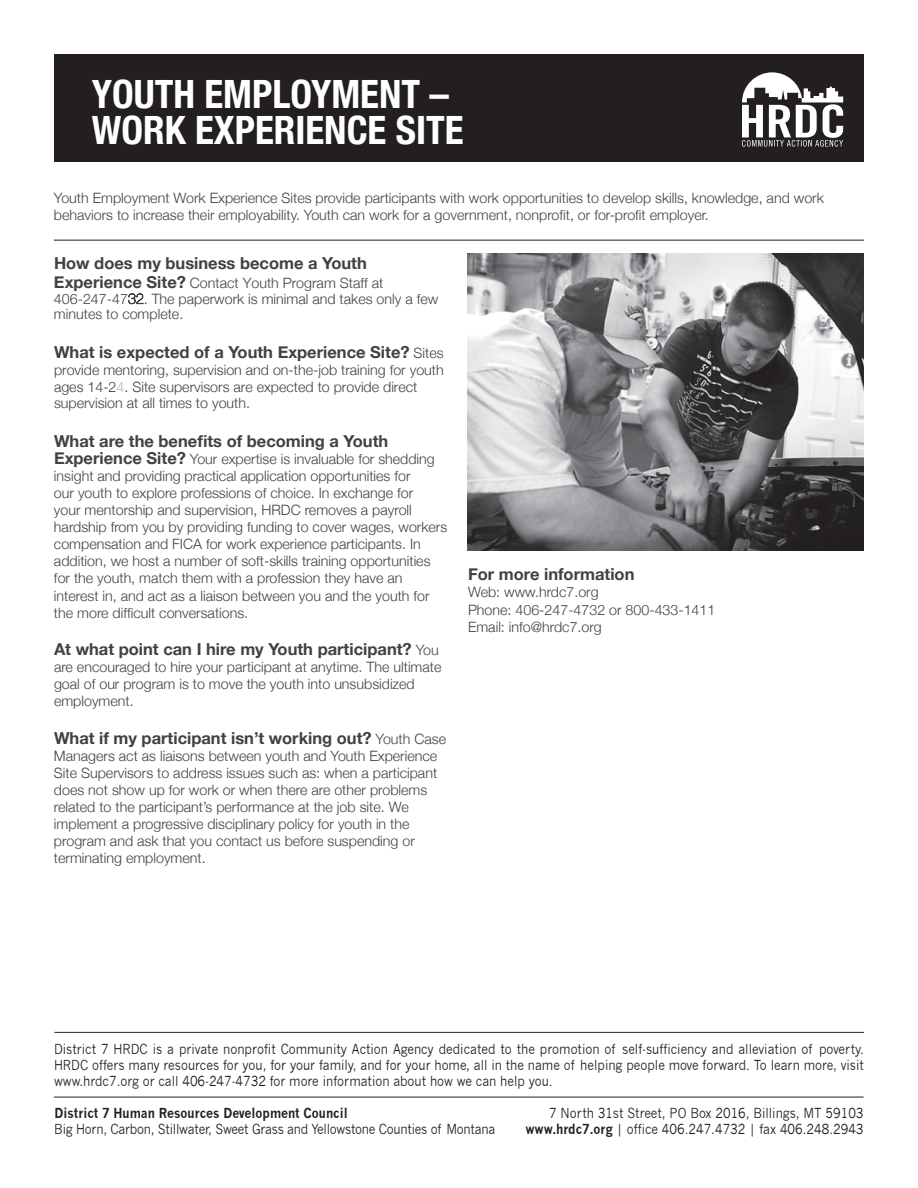
<style>
.page{position:relative;width:918px;height:1188px;background:#fff}
.page>*{position:absolute;margin:0;border:0;box-sizing:border-box;transform-origin:0 0}
.t1{font:700 condensed 39px/36px "Helvetica Neue";color:#fff}
.t2{font:700 16.5px "Helvetica Neue";color:#414042}
.t3{font:300 14.25px/17.1px "Helvetica Neue";color:#414042}
.t4{font:13.5px/16.2px "News Gothic";color:#231f20;text-align:right;scale:.9 1}
.t5{font:13.5px "News Gothic";letter-spacing:-.02em;color:#231f20;scale:.9 1}
.t6{font:700 13.5px "News Gothic";color:#231f20;scale:.9 1}
.s1{font-weight:700;font-size:16.5px}
.s2{font-family:"Helvetica Neue LT Std"}
.s3{font-weight:400}
.s4{font-weight:300;font-size:14.25px}
.s5{font-weight:700}
</style>
<div class="page">
<div style="left:54px;top:54px;width:810px;height:108px;background:#231f20"></div>
<svg style="left:742px;top:72px;width:101px;height:75px"></svg>
<hr style="left:54px;top:1097px;width:810px;height:1px;background:#231f20">
<hr style="left:54px;top:1032px;width:810px;height:1px;background:#231f20">
<hr style="left:54px;top:240px;width:810px;height:1px;background:#231f20">
<img style="left:468px;top:254px;width:396px;height:297px">
<h1 class="t1" style="left:92px;top:74px;width:370px">YOUTH EMPLOYMENT –<br>WORK EXPERIENCE SITE</h1>
<p class="t3" style="left:54px;top:188px;width:771px">Youth Employment Work Experience Sites provide participants with work opportunities to develop skills, knowledge, and work behaviors to increase their employability. Youth can work for a government, nonprofit, or for-profit employer.</p>
<p class="t2" style="left:54px;top:249px;width:314px">How does my business become a Youth</p>
<p class="t3" style="left:54px;top:274px;width:386px;line-height:15.8px"><span class="s1">Experience Site?</span> Contact Youth Program Staff at<br><span class="s2">406-247-47</span><span class="s3">32</span>. The paperwork is minimal and takes only a few minutes to complete.</p>
<p class="t2" style="left:54px;top:337px;width:391px">What is expected of a Youth Experience Site? <span class="s4">Sites</span></p>
<p class="t3" style="left:54px;top:361px;width:391px;line-height:16.6px">provide mentoring, supervision and on-the-job training for youth ages 14-2<span class="s3">4</span>. Site supervisors are expected to provide direct supervision at all times to youth.</p>
<p class="t2" style="left:54px;top:426px;width:336px">What are the benefits of becoming a Youth</p>
<p class="t3" style="left:54px;top:449px;width:395px"><span class="s1">Experience Site?</span> Your expertise is invaluable for shedding insight and providing practical application opportunities for<br>our youth to explore professions of choice. In exchange for<br>your mentorship and supervision, HRDC removes a payroll hardship from you by providing funding to cover wages, workers compensation and FICA for work experience participants. In addition, we host a number of soft-skills training opportunities for the youth, match them with a profession they have an interest in, and act as a liaison between you and the youth for the more difficult conversations.</p>
<p class="t2" style="left:54px;top:634px;width:386px">At what point can I hire my Youth participant? <span class="s4">You</span></p>
<p class="t3" style="left:54px;top:658px;width:389px">are encouraged to hire your participant at anytime. The ultimate goal of our program is to move the youth into unsubsidized employment.</p>
<p class="t2" style="left:54px;top:723px;width:394px">What if my participant isn’t working out? <span class="s4">Youth Case</span></p>
<p class="t3" style="left:54px;top:746px;width:385px">Managers act as liaisons between youth and Youth Experience Site Supervisors to address issues such as: when a participant does not show up for work or when there are other problems related to the participant’s performance at the job site. We implement a progressive disciplinary policy for youth in the program and ask that you contact us before suspending or terminating employment.</p>
<p class="t2" style="left:468px;top:560px;width:168px">For more information</p>
<p class="t3" style="left:468px;top:583px;width:249px">Web: www.hrdc7.org<br>Phone: 406-247-4732 or 800-433-1411<br>Email: info@hrdc7.org</p>
<p class="t4" style="left:54px;top:1041px;width:902px;text-align:justify">District 7 HRDC is a private nonprofit Community Action Agency dedicated to the promotion of self-sufficiency and alleviation of poverty.<br>HRDC offers many resources for you, for your family, and for your home, all in the name of helping people move forward. To learn more, visit www.hrdc7.org or call 406-247-4732 for more information about how we can help you.</p>
<p class="t6" style="left:55px;top:1105px;width:327px">District 7 Human Resources Development Council</p>
<p class="t5" style="left:54px;top:1121px;width:491px">Big Horn, Carbon, Stillwater, Sweet Grass and Yellowstone Counties of Montana</p>
<p class="t4" style="left:525px;top:1105px;width:377px">7 North 31st Street, PO Box 2016, Billings, MT 59103 <span class="s5">www.hrdc7.org</span> | office 406.247.4732 | fax 406.248.2943</p>
</div>
